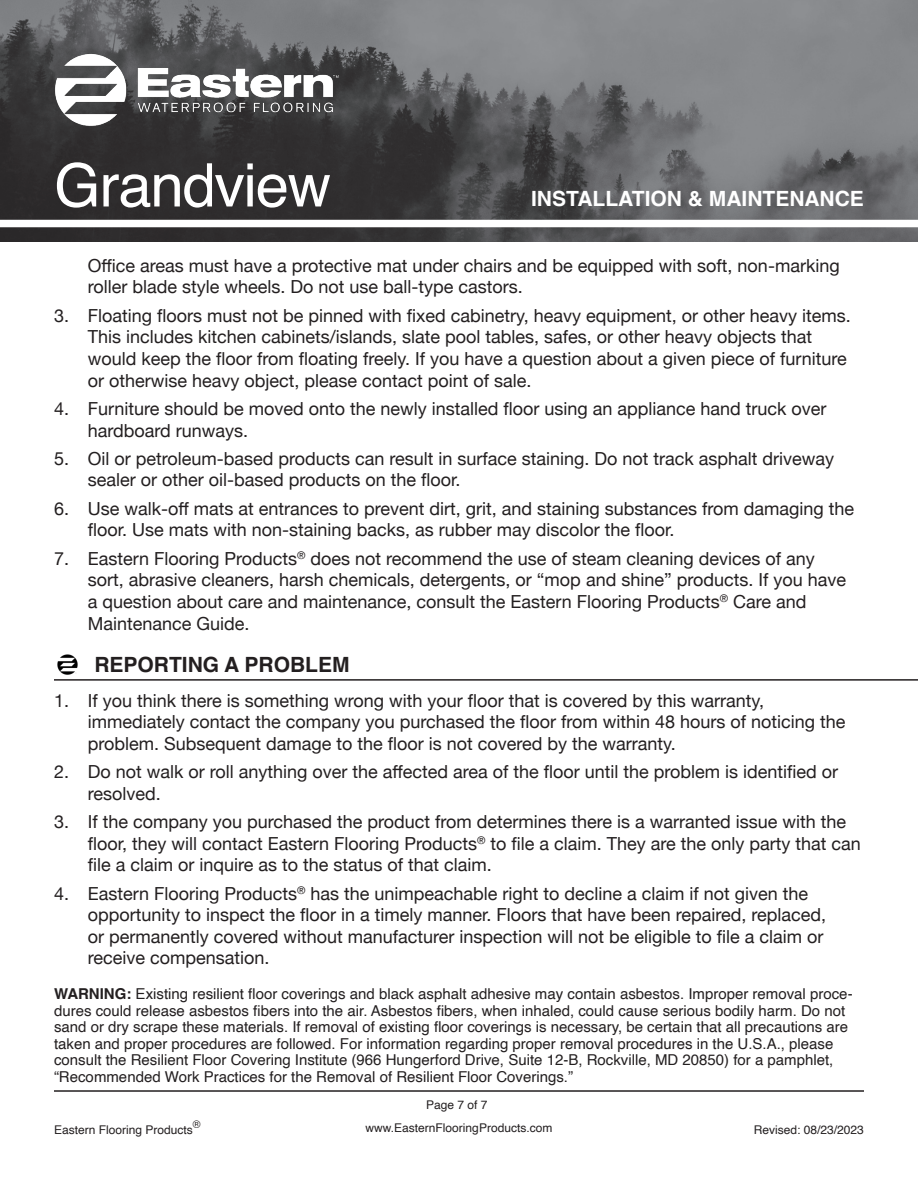
<style>
.page{position:relative;width:918px;height:1188px;background:#fff}
.page>*{position:absolute;margin:0;border:0;box-sizing:border-box;transform-origin:0 0}
.t1{font:60px "Helvetica";letter-spacing:-.02em;color:#fff}
.t2{font:700 21px "Helvetica";color:#fff}
.t3{font:700 21px "Helvetica";color:#231f20}
.t4{font:18px/21.6px "Helvetica Neue";color:#231f20}
.t5{font:15px/16.5px "Helvetica";color:#231f20}
.t6{font:12px "Helvetica";color:#231f20}
.t7{font:10.5px "Helvetica";color:#231f20}
.s1{font-weight:700}
</style>
<div class="page">
<img style="left:0;top:0;width:918px;height:242px">
<img style="left:24px;top:24px;width:340px;height:133px">
<div style="left:0;top:220px;width:918px;height:7px;background:#fff"></div>
<hr style="left:54px;top:1090px;width:810px;height:2px;background:#231f20">
<hr style="left:54px;top:679px;width:864px;height:2px;background:#231f20">
<img style="left:57px;top:654px;width:21px;height:21px">
<p class="t1" style="left:54px;top:139px;width:279px">Grandview</p>
<p class="t2" style="left:531px;top:186px;width:334px">INSTALLATION &amp; MAINTENANCE</p>
<p class="t4" style="left:88px;top:256px;width:753px">Office areas must have a protective mat under chairs and be equipped with soft, non-marking roller blade style wheels. Do not use ball-type castors.</p>
<p class="t4" style="left:88px;top:306px;width:765px;text-indent:-34px">3. Floating floors must not be pinned with fixed cabinetry, heavy equipment, or other heavy items.<br>This includes kitchen cabinets/islands, slate pool tables, safes, or other heavy objects that would keep the floor from floating freely. If you have a question about a given piece of furniture or otherwise heavy object, please contact point of sale.</p>
<p class="t4" style="left:88px;top:399px;width:740px;text-indent:-34px">4. Furniture should be moved onto the newly installed floor using an appliance hand truck over hardboard runways.</p>
<p class="t4" style="left:88px;top:449px;width:748px;text-indent:-34px">5. Oil or petroleum-based products can result in surface staining. Do not track asphalt driveway sealer or other oil-based products on the floor.</p>
<p class="t4" style="left:88px;top:499px;width:768px;text-indent:-34px">6. Use walk-off mats at entrances to prevent dirt, grit, and staining substances from damaging the floor. Use mats with non-staining backs, as rubber may discolor the floor.</p>
<p class="t4" style="left:88px;top:549px;width:760px;text-indent:-34px">7. Eastern Flooring Products<sup>®</sup> does not recommend the use of steam cleaning devices of any sort, abrasive cleaners, harsh chemicals, detergents, or “mop and shine” products. If you have a question about care and maintenance, consult the Eastern Flooring Products<sup>®</sup> Care and Maintenance Guide.</p>
<p class="t3" style="left:94px;top:652px;width:257px">REPORTING A PROBLEM</p>
<p class="t4" style="left:88px;top:690px;width:759px;text-indent:-34px">1. If you think there is something wrong with your floor that is covered by this warranty, immediately contact the company you purchased the floor from within 48 hours of noticing the problem. Subsequent damage to the floor is not covered by the warranty.</p>
<p class="t4" style="left:88px;top:762px;width:752px;text-indent:-34px">2. Do not walk or roll anything over the affected area of the floor until the problem is identified or resolved.</p>
<p class="t4" style="left:88px;top:812px;width:775px;text-indent:-34px">3. If the company you purchased the product from determines there is a warranted issue with the floor, they will contact Eastern Flooring Products<sup>®</sup> to file a claim. They are the only party that can file a claim or inquire as to the status of that claim.</p>
<p class="t4" style="left:88px;top:884px;width:740px;text-indent:-34px">4. Eastern Flooring Products<sup>®</sup> has the unimpeachable right to decline a claim if not given the opportunity to inspect the floor in a timely manner. Floors that have been repaired, replaced, or permanently covered without manufacturer inspection will not be eligible to file a claim or receive compensation.</p>
<p class="t5" style="left:54px;top:986px;width:800px"><span class="s1">WARNING:</span> Existing resilient floor coverings and black asphalt adhesive may contain asbestos. Improper removal proce&shy;dures could release asbestos fibers into the air. Asbestos fibers, when inhaled, could cause serious bodily harm. Do not sand or dry scrape these materials. If removal of existing floor coverings is necessary, be certain that all precautions are taken and proper procedures are followed. For information regarding proper removal procedures in the U.S.A., please consult the Resilient Floor Covering Institute (966 Hungerford Drive, Suite 12-B, Rockville, MD 20850) for a pamphlet, “Recommended Work Practices for the Removal of Resilient Floor Coverings.”</p>
<p class="t6" style="left:426px;top:1095px;width:63px">Page 7 of 7</p>
<p class="t7" style="left:193px;top:1116px;width:9px">®</p>
<p class="t6" style="left:366px;top:1118px;width:188px">www.EasternFlooringProducts.com</p>
<p class="t6" style="left:54px;top:1121px;width:140px">Eastern Flooring Products</p>
<p class="t6" style="left:754px;top:1121px;width:112px">Revised: 08/23/2023</p>
</div>
